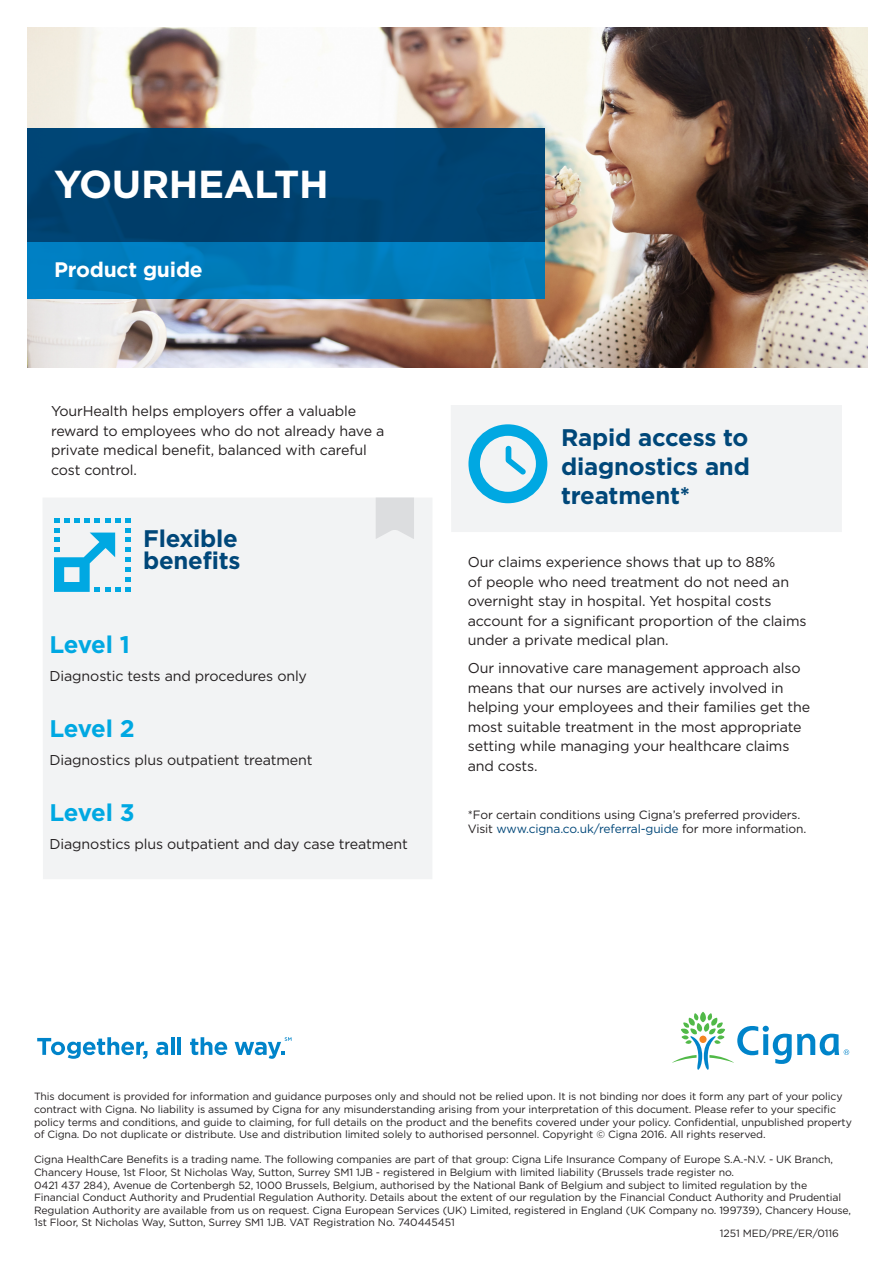
<style>
.page{position:relative;width:893px;height:1263px;background:#fff}
.page>*{position:absolute;margin:0;border:0;box-sizing:border-box;transform-origin:0 0}
.Headline_2_bars_phot{font:700 39px "Gotham";letter-spacing:-.01em;color:#fff}
.Bullet{font:700 24px/28.8px "Gotham";letter-spacing:-.01em;color:#004779;text-align:justify}
.Bullet-2{font:700 24px "Gotham";letter-spacing:-.025em;color:#00a8e2}
.Subheadline_bold_14{font:700 21px "Gotham";letter-spacing:-.01em;color:#fff}
.Bullet-3{font:14.25px/19.5px "Gotham";letter-spacing:-.01em;color:#231f20}
.t1{font:12px "Gotham";letter-spacing:-.01em;color:#004779}
.t2{font:12px "Gotham";letter-spacing:-.01em;color:#231f20}
.t3{font:10.5px/12.6px "Gotham";letter-spacing:-.01em;color:#231f20}
.s1{color:#231f20}
</style>
<div class="page">
<img style="left:27px;top:27px;width:840px;height:340px">
<div style="left:27px;top:128px;width:517px;height:114px;background:#004370"></div>
<div style="left:27px;top:242px;width:517px;height:56px;background:#007cbc"></div>
<div style="left:451px;top:405px;width:391px;height:127px;background:#f2f3f4"></div>
<svg style="left:468px;top:424px;width:79px;height:79px"></svg>
<div style="left:43px;top:498px;width:389px;height:381px;background:#f2f3f4"></div>
<svg style="left:376px;top:497px;width:38px;height:42px;background:#dedfe1"></svg>
<svg style="left:54px;top:518px;width:76px;height:74px"></svg>
<svg style="left:672px;top:1012px;width:177px;height:58px"></svg>
<svg style="left:37px;top:1037px;width:111px;height:22px"></svg>
<svg style="left:156px;top:1042px;width:12px;height:13px"></svg>
<hr style="left:171px;top:1037px;width:3px;height:18px;background:#0084ca">
<hr style="left:178px;top:1037px;width:3px;height:18px;background:#0084ca">
<svg style="left:190px;top:1037px;width:37px;height:18px"></svg>
<svg style="left:235px;top:1037px;width:56px;height:22px"></svg>
<p class="Headline_2_bars_phot" style="left:54px;top:158px;width:276px">YOURHEALTH</p>
<p class="Subheadline_bold_14" style="left:54px;top:256px;width:150px">Product guide</p>
<p class="Bullet-3" style="left:51px;top:401px;width:335px">YourHealth helps employers offer a valuable reward to employees who do not already have a private medical benefit, balanced with careful cost control.</p>
<p class="Bullet" style="left:143px;top:527px;width:99px;line-height:22.5px">Flexible benefits</p>
<p class="Bullet-2" style="left:50px;top:629px;width:82px">Level 1</p>
<p class="Bullet-3" style="left:50px;top:666px;width:259px">Diagnostic tests and procedures only</p>
<p class="Bullet-2" style="left:50px;top:713px;width:87px">Level 2</p>
<p class="Bullet-3" style="left:50px;top:750px;width:265px">Diagnostics plus outpatient treatment</p>
<p class="Bullet-2" style="left:50px;top:797px;width:87px">Level 3</p>
<p class="Bullet-3" style="left:50px;top:834px;width:360px">Diagnostics plus outpatient and day case treatment</p>
<p class="Bullet" style="left:561px;top:423px;width:190px">Rapid access to diagnostics and treatment*</p>
<p class="Bullet-3" style="left:468px;top:552px;width:340px">Our claims experience shows that up to 88%<br>of people who need treatment do not need an overnight stay in hospital. Yet hospital costs account for a significant proportion of the claims under a private medical plan.</p>
<p class="Bullet-3" style="left:468px;top:658px;width:344px">Our innovative care management approach also means that our nurses are actively involved in helping your employees and their families get the most suitable treatment in the most appropriate setting while managing your healthcare claims and costs.</p>
<p class="t2" style="left:468px;top:807px;width:334px">*For certain conditions using Cigna’s preferred providers.</p>
<p class="t1" style="left:468px;top:821px;width:340px"><span class="s1">Visit</span> www.cigna.co.uk/referral-guide <span class="s1">for more information.</span></p>
<p class="t3" style="left:34px;top:1090px;width:819px">This document is provided for information and guidance purposes only and should not be relied upon. It is not binding nor does it form any part of your policy contract with Cigna. No liability is assumed by Cigna for any misunderstanding arising from your interpretation of this document. Please refer to your specific policy terms and conditions, and guide to claiming, for full details on the product and the benefits covered under your policy. Confidential, unpublished property of Cigna. Do not duplicate or distribute. Use and distribution limited solely to authorised personnel. Copyright © Cigna 2016. All rights reserved.</p>
<p class="t3" style="left:34px;top:1153px;width:819px">Cigna HealthCare Benefits is a trading name. The following companies are part of that group: Cigna Life Insurance Company of Europe S.A.-N.V. - UK Branch, Chancery House, 1st Floor, St Nicholas Way, Sutton, Surrey SM1 1JB - registered in Belgium with limited liability (Brussels trade register no.<br>0421 437 284), Avenue de Cortenbergh 52, 1000 Brussels, Belgium, authorised by the National Bank of Belgium and subject to limited regulation by the Financial Conduct Authority and Prudential Regulation Authority. Details about the extent of our regulation by the Financial Conduct Authority and Prudential Regulation Authority are available from us on request. Cigna European Services (UK) Limited, registered in England (UK Company no. 199739), Chancery House, 1st Floor, St Nicholas Way, Sutton, Surrey SM1 1JB. VAT Registration No. 740445451</p>
<p class="t3" style="left:720px;top:1227px;width:120px">1251 MED/PRE/ER/0116</p>
</div>
